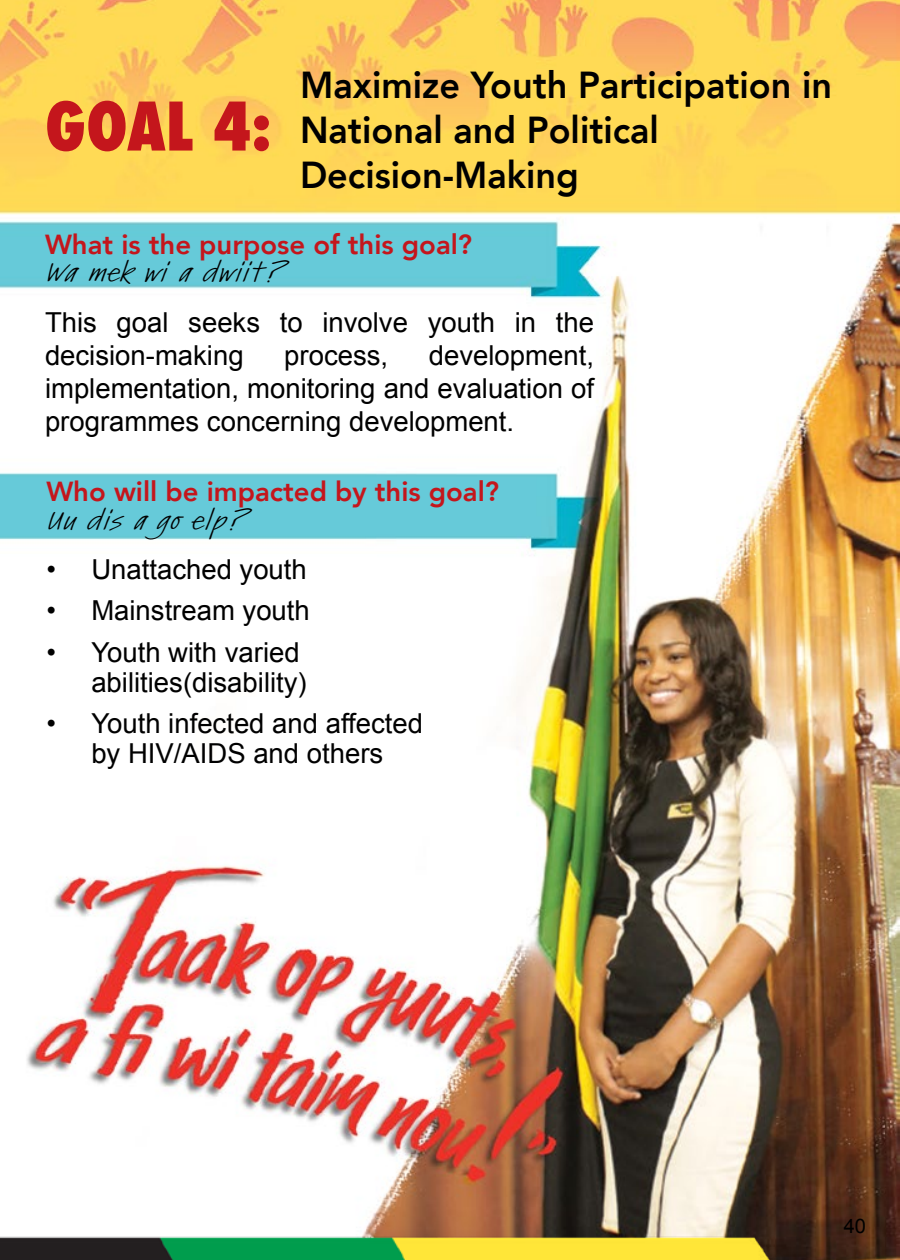
<style>
.page{position:relative;width:900px;height:1260px;background:#fff}
.page>*{position:absolute;margin:0;border:0;box-sizing:border-box;transform-origin:0 0}
.t1{font:800 condensed 65px "Futura";color:#c4161c}
.t2{font:800 37.5px/45px "Avenir";color:#000;scale:.96 1}
.t3{font:27.5px/33px "Arial";color:#000}
.t4{font:800 27.5px "Avenir";color:#c4161c}
.t5{font:italic 25px "Kremlin Pro";color:#000;scale:1.3 1}
.t6{font:20px "Arial";color:#000}
</style>
<div class="page">
<img style="left:0;top:0;width:896px;height:1260px">
<h1 class="t1" style="left:45px;top:82px;width:228px">GOAL 4:</h1>
<h2 class="t2" style="left:300px;top:62px;width:556px">Maximize Youth Participation in<br>National and Political<br>Decision-Making</h2>
<p class="t4" style="left:45px;top:223px;width:429px">What is the purpose of this goal?</p>
<p class="t5" style="left:45px;top:255px;width:192px">Wa mek wi a dwiit ?</p>
<p class="t3" style="left:45px;top:306px;width:550px">This goal seeks to involve youth in the decision-making</p>
<p class="t3" style="left:45px;top:339px;width:551px;text-align:justify;text-indent:384px">development, implementation, monitoring and evaluation of programmes concerning development.</p>
<p class="t3" style="left:284px;top:339px;width:105px">process,</p>
<p class="t4" style="left:46px;top:470px;width:454px">Who will be impacted by this goal?</p>
<p class="t5" style="left:46px;top:503px;width:163px">Uu dis a go elp ?</p>
<p class="t3" style="left:46px;top:553px;width:262px">• Unattached youth</p>
<p class="t3" style="left:46px;top:594px;width:265px">• Mainstream youth</p>
<p class="t3" style="left:46px;top:637px;width:262px;line-height:30px;text-align:right">• Youth with varied abilities(disability)</p>
<p class="t3" style="left:46px;top:708px;width:378px;line-height:30px;text-align:center">• Youth infected and affected by HIV/AIDS and others</p>
<p class="t6" style="left:844px;top:1213px;width:24px">40</p>
</div>
